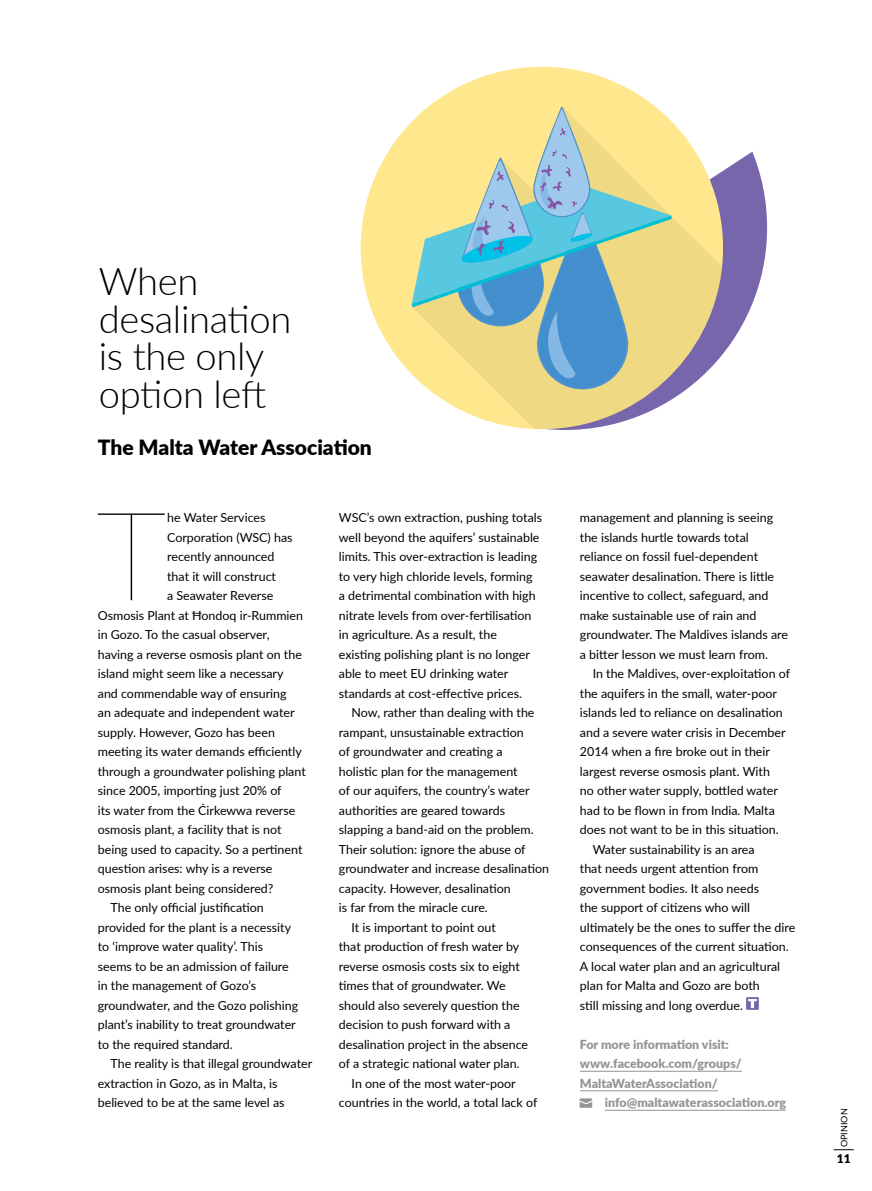
<style>
.page{position:relative;width:872px;height:1191px;background:#fff}
.page>*{position:absolute;margin:0;border:0;box-sizing:border-box;transform-origin:0 0}
.t1{font:100 123.9px "Lato";color:#000}
.t2{font:300 38.25px/37.5px "Lato";letter-spacing:-.01em;color:#000}
.t3{font:900 21px "Lato";color:#000}
.t4{font:12.45px/19.5px "Lato";color:#000}
.t5{font:900 12.45px/19.5px "Lato";color:#939598}
.t6{font:900 12px "Lato";color:#000}
.t7{font:9px "Lato";color:#000}
</style>
<div class="page">
<svg style="left:833px;top:1149px;width:20px;height:1px"></svg>
<svg style="left:536px;top:152px;width:231px;height:278px;fill:#7866ad"></svg>
<hr style="left:580px;top:1071px;width:162px;height:1px;background:#939598">
<hr style="left:580px;top:1090px;width:138px;height:1px;background:#939598">
<hr style="left:605px;top:1110px;width:181px;height:1px;background:#939598">
<svg style="left:746px;top:997px;width:13px;height:13px"></svg>
<svg style="left:360px;top:67px;width:363px;height:362px"></svg>
<svg style="left:412px;top:107px;width:310px;height:322px"></svg>
<svg style="left:411px;top:106px;width:261px;height:283px;background:#b6ccaa"></svg>
<h2 class="t2" style="left:99px;top:261px;width:194px">When desalination is the only option left</h2>
<h3 class="t3" style="left:98px;top:431px;width:276px">The Malta Water Association</h3>
<h1 class="t1" style="left:96px;top:472px;width:72px">T</h1>
<p class="t4" style="left:167px;top:507px;width:100px">he Water Services</p>
<p class="t4" style="left:167px;top:527px;width:127px">Corporation (WSC) has</p>
<p class="t4" style="left:167px;top:546px;width:109px">recently announced</p>
<p class="t4" style="left:167px;top:566px;width:110px">that it will construct</p>
<p class="t4" style="left:167px;top:585px;width:108px">a Seawater Reverse</p>
<p class="t4" style="left:98px;top:605px;width:207px">Osmosis Plant at Ħondoq ir-Rummien</p>
<p class="t4" style="left:98px;top:624px;width:173px">in Gozo. To the casual observer,</p>
<p class="t4" style="left:98px;top:644px;width:206px">having a reverse osmosis plant on the</p>
<p class="t4" style="left:98px;top:663px;width:187px">island might seem like a necessary</p>
<p class="t4" style="left:98px;top:683px;width:190px">and commendable way of ensuring</p>
<p class="t4" style="left:98px;top:702px;width:198px">an adequate and independent water</p>
<p class="t4" style="left:98px;top:722px;width:179px">supply. However, Gozo has been</p>
<p class="t4" style="left:98px;top:741px;width:205px">meeting its water demands efficiently</p>
<p class="t4" style="left:98px;top:761px;width:209px">through a groundwater polishing plant</p>
<p class="t4" style="left:98px;top:780px;width:185px">since 2005, importing just 20% of</p>
<p class="t4" style="left:98px;top:800px;width:199px">its water from the Ċirkewwa reverse</p>
<p class="t4" style="left:98px;top:819px;width:185px">osmosis plant, a facility that is not</p>
<p class="t4" style="left:98px;top:839px;width:206px">being used to capacity. So a pertinent</p>
<p class="t4" style="left:98px;top:858px;width:176px">question arises: why is a reverse</p>
<p class="t4" style="left:98px;top:878px;width:177px">osmosis plant being considered?</p>
<p class="t4" style="left:111px;top:897px;width:155px">The only official justification</p>
<p class="t4" style="left:98px;top:917px;width:195px">provided for the plant is a necessity</p>
<p class="t4" style="left:98px;top:936px;width:167px">to ‘improve water quality’. This</p>
<p class="t4" style="left:98px;top:956px;width:192px">seems to be an admission of failure</p>
<p class="t4" style="left:98px;top:975px;width:160px">in the management of Gozo’s</p>
<p class="t4" style="left:98px;top:995px;width:202px">groundwater, and the Gozo polishing</p>
<p class="t4" style="left:98px;top:1014px;width:199px">plant’s inability to treat groundwater</p>
<p class="t4" style="left:98px;top:1034px;width:136px">to the required standard.</p>
<p class="t4" style="left:111px;top:1053px;width:203px">The reality is that illegal groundwater</p>
<p class="t4" style="left:98px;top:1073px;width:181px">extraction in Gozo, as in Malta, is</p>
<p class="t4" style="left:98px;top:1092px;width:188px">believed to be at the same level as</p>
<p class="t4" style="left:339px;top:507px;width:205px">WSC’s own extraction, pushing totals well beyond the aquifers’ sustainable limits. This over-extraction is leading to very high chloride levels, forming<br>a detrimental combination with high nitrate levels from over-fertilisation in agriculture. As a result, the<br>existing polishing plant is no longer able to meet EU drinking water standards at cost-effective prices.</p>
<p class="t4" style="left:352px;top:702px;width:184px">Now, rather than dealing with the</p>
<p class="t4" style="left:339px;top:722px;width:186px">rampant, unsustainable extraction</p>
<p class="t4" style="left:339px;top:741px;width:165px">of groundwater and creating a</p>
<p class="t4" style="left:339px;top:761px;width:180px">holistic plan for the management</p>
<p class="t4" style="left:339px;top:780px;width:192px">of our aquifers, the country’s water</p>
<p class="t4" style="left:339px;top:800px;width:168px">authorities are geared towards</p>
<p class="t4" style="left:339px;top:819px;width:196px">slapping a band-aid on the problem.</p>
<p class="t4" style="left:339px;top:839px;width:188px">Their solution: ignore the abuse of</p>
<p class="t4" style="left:339px;top:858px;width:212px">groundwater and increase desalination</p>
<p class="t4" style="left:339px;top:878px;width:173px">capacity. However, desalination</p>
<p class="t4" style="left:339px;top:897px;width:150px">is far from the miracle cure.</p>
<p class="t4" style="left:352px;top:917px;width:146px">It is important to point out</p>
<p class="t4" style="left:339px;top:936px;width:182px">that production of fresh water by</p>
<p class="t4" style="left:339px;top:956px;width:182px">reverse osmosis costs six to eight</p>
<p class="t4" style="left:339px;top:975px;width:168px">times that of groundwater. We</p>
<p class="t4" style="left:339px;top:995px;width:182px">should also severely question the</p>
<p class="t4" style="left:339px;top:1014px;width:173px">decision to push forward with a</p>
<p class="t4" style="left:339px;top:1034px;width:191px">desalination project in the absence</p>
<p class="t4" style="left:339px;top:1053px;width:182px">of a strategic national water plan.</p>
<p class="t4" style="left:352px;top:1073px;width:166px">In one of the most water-poor</p>
<p class="t4" style="left:339px;top:1092px;width:200px">countries in the world, a total lack of</p>
<p class="t4" style="left:580px;top:507px;width:210px">management and planning is seeing the islands hurtle towards total reliance on fossil fuel-dependent seawater desalination. There is little incentive to collect, safeguard, and make sustainable use of rain and groundwater. The Maldives islands are a bitter lesson we must learn from.</p>
<p class="t4" style="left:592px;top:663px;width:199px">In the Maldives, over-exploitation of</p>
<p class="t4" style="left:580px;top:683px;width:199px">the aquifers in the small, water-poor</p>
<p class="t4" style="left:580px;top:702px;width:204px">islands led to reliance on desalination</p>
<p class="t4" style="left:580px;top:722px;width:207px">and a severe water crisis in December</p>
<p class="t4" style="left:580px;top:741px;width:192px">2014 when a fire broke out in their</p>
<p class="t4" style="left:580px;top:761px;width:191px">largest reverse osmosis plant. With</p>
<p class="t4" style="left:580px;top:780px;width:199px">no other water supply, bottled water</p>
<p class="t4" style="left:580px;top:800px;width:196px">had to be flown in from India. Malta</p>
<p class="t4" style="left:580px;top:819px;width:200px">does not want to be in this situation.</p>
<p class="t4" style="left:592px;top:839px;width:163px">Water sustainability is an area</p>
<p class="t4" style="left:580px;top:858px;width:180px">that needs urgent attention from</p>
<p class="t4" style="left:580px;top:878px;width:181px">government bodies. It also needs</p>
<p class="t4" style="left:580px;top:897px;width:172px">the support of citizens who will</p>
<p class="t4" style="left:580px;top:917px;width:217px">ultimately be the ones to suffer the dire</p>
<p class="t4" style="left:580px;top:936px;width:210px">consequences of the current situation.</p>
<p class="t4" style="left:580px;top:956px;width:202px">A local water plan and an agricultural</p>
<p class="t4" style="left:580px;top:975px;width:181px">plan for Malta and Gozo are both</p>
<p class="t4" style="left:580px;top:995px;width:165px">still missing and long overdue.</p>
<p class="t5" style="left:580px;top:1034px;width:163px">For more information visit: www.facebook.com/groups/<br>MaltaWaterAssociation/</p>
<p class="t5" style="left:605px;top:1092px;width:183px">info@maltawaterassociation.org</p>
<p class="t7" style="left:837px;top:1147px;width:38px;rotate:-90deg">Opinion</p>
<p class="t6" style="left:836px;top:1149px;width:15px">11</p>
</div>
